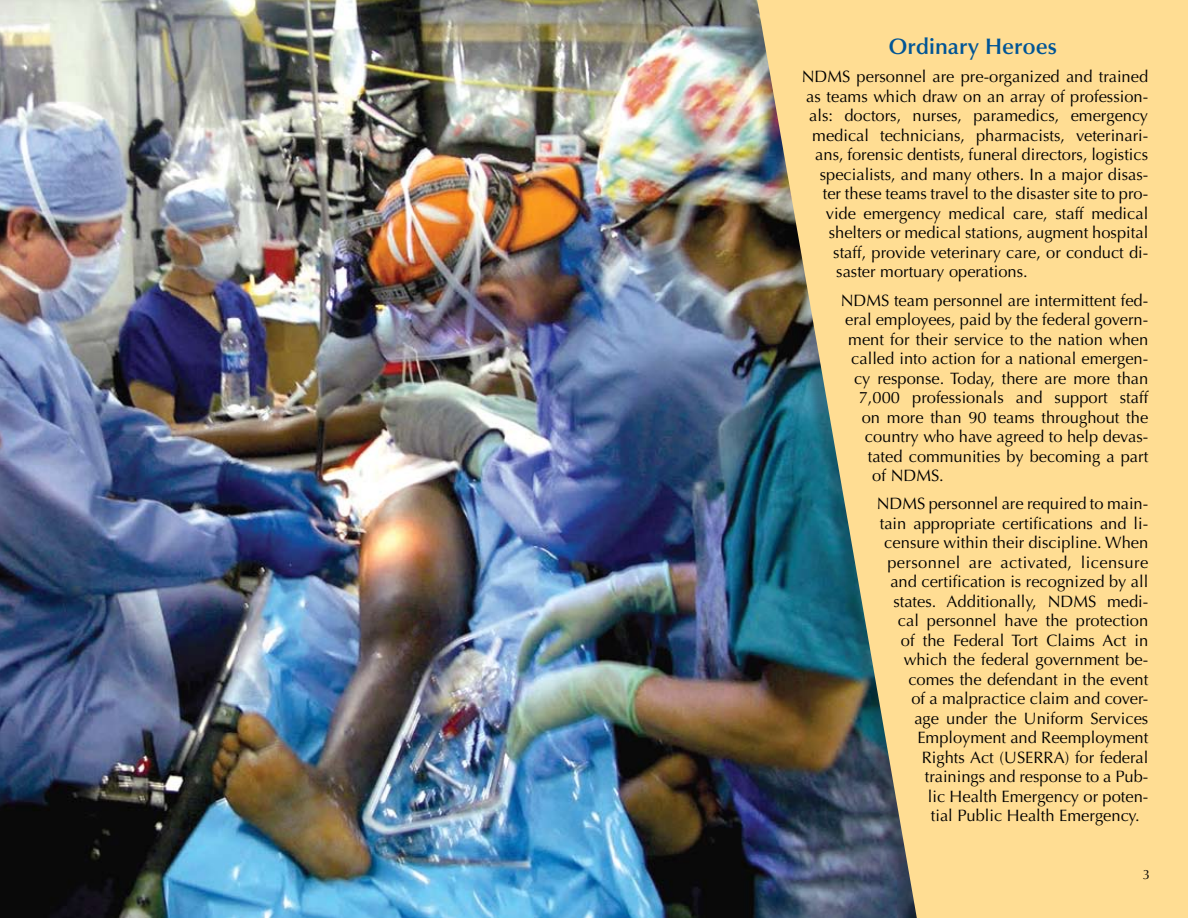
<style>
.page{position:relative;width:1188px;height:918px;background:#fff}
.page>*{position:absolute;margin:0;border:0;box-sizing:border-box;transform-origin:0 0}
.t1{font:600 22.5px "Optima LT Std";color:#005596}
.t2{font:16.5px "Optima LT Std";color:#000}
.t3{font:16.5px "Optima LT Std";letter-spacing:.025em;color:#000}
.t4{font:13.5px "Optima LT Std";color:#000}
</style>
<div class="page">
<img style="left:0;top:0;width:580px;height:918px">
<img style="left:580px;top:0;width:158px;height:918px">
<div style="left:738px;top:0;width:450px;height:918px;background:#000;opacity:.25"></div>
<svg style="left:757px;top:0;width:431px;height:918px;background:#dac48a"></svg>
<h1 class="t1" style="left:888px;top:34px;width:170px">Ordinary Heroes</h1>
<p class="t2" style="left:802px;top:67px;width:348px">N DMS personnel are pre-organized and trained</p>
<p class="t2" style="left:806px;top:87px;width:344px">as teams which draw on an array of profession-</p>
<p class="t2" style="left:809px;top:106px;width:340px">als: doctors, nurses, paramedics, emergency</p>
<p class="t2" style="left:812px;top:126px;width:338px">medical technicians, pharmacists, veterinari-</p>
<p class="t2" style="left:815px;top:145px;width:334px">ans, forensic dentists, funeral directors, logistics</p>
<p class="t2" style="left:820px;top:165px;width:330px">specialists, and many others. I n a major disas-</p>
<p class="t2" style="left:823px;top:184px;width:327px">ter these teams travel to the disaster site to pro-</p>
<p class="t2" style="left:826px;top:204px;width:324px">vide emergency medical care, staff medical</p>
<p class="t2" style="left:829px;top:223px;width:321px">shelters or medical stations, augment hospital</p>
<p class="t2" style="left:833px;top:243px;width:317px">staff, provide veterinary care, or conduct di-</p>
<p class="t2" style="left:836px;top:262px;width:193px">saster mortuary operations.</p>
<p class="t2" style="left:841px;top:290px;width:309px">N DMS team personnel are intermittent fed-</p>
<p class="t2" style="left:845px;top:310px;width:305px">eral employees, paid by the federal govern-</p>
<p class="t2" style="left:848px;top:329px;width:302px">ment for their service to the nation when</p>
<p class="t2" style="left:851px;top:349px;width:299px">called into action for a national emergen-</p>
<p class="t2" style="left:854px;top:368px;width:295px">cy response. Today, there are more than</p>
<p class="t2" style="left:859px;top:388px;width:291px">7,000 professionals and support staff</p>
<p class="t2" style="left:862px;top:407px;width:288px">on more than 90 teams throughout the</p>
<p class="t2" style="left:865px;top:427px;width:285px">country who have agreed to help devas-</p>
<p class="t2" style="left:868px;top:446px;width:282px">tated communities by becoming a part</p>
<p class="t2" style="left:872px;top:466px;width:73px">of N DMS.</p>
<p class="t2" style="left:877px;top:494px;width:273px">N DMS personnel are required to main-</p>
<p class="t2" style="left:880px;top:514px;width:270px">tain appropriate certifications and li-</p>
<p class="t2" style="left:884px;top:533px;width:266px">censure within their discipline. When</p>
<p class="t3" style="left:887px;top:553px;width:262px">personnel are activated, licensure</p>
<p class="t2" style="left:890px;top:572px;width:259px">and certification is recognized by all</p>
<p class="t2" style="left:893px;top:592px;width:257px">states. Additionally, N DMS medi-</p>
<p class="t2" style="left:898px;top:611px;width:252px">cal personnel have the protection</p>
<p class="t2" style="left:901px;top:631px;width:249px">of the Federal Tort Claims Act in</p>
<p class="t2" style="left:904px;top:650px;width:246px">which the federal government be-</p>
<p class="t2" style="left:908px;top:670px;width:242px">comes the defendant in the event</p>
<p class="t2" style="left:911px;top:689px;width:239px">of a malpractice claim and cover-</p>
<p class="t2" style="left:914px;top:709px;width:236px">age under the Uniform Services</p>
<p class="t2" style="left:917px;top:728px;width:232px">Employment and Reemployment</p>
<p class="t2" style="left:922px;top:748px;width:114px">Rights Act (USERRA</p>
<p class="t2" style="left:1065px;top:748px;width:85px">) for federal</p>
<p class="t2" style="left:925px;top:767px;width:225px">trainings and response to a Pub-</p>
<p class="t2" style="left:928px;top:787px;width:222px">lic Health Emergency or poten-</p>
<p class="t2" style="left:931px;top:806px;width:210px">tial Public Health Emergency.</p>
<p class="t4" style="left:1143px;top:867px;width:9px">3</p>
</div>
